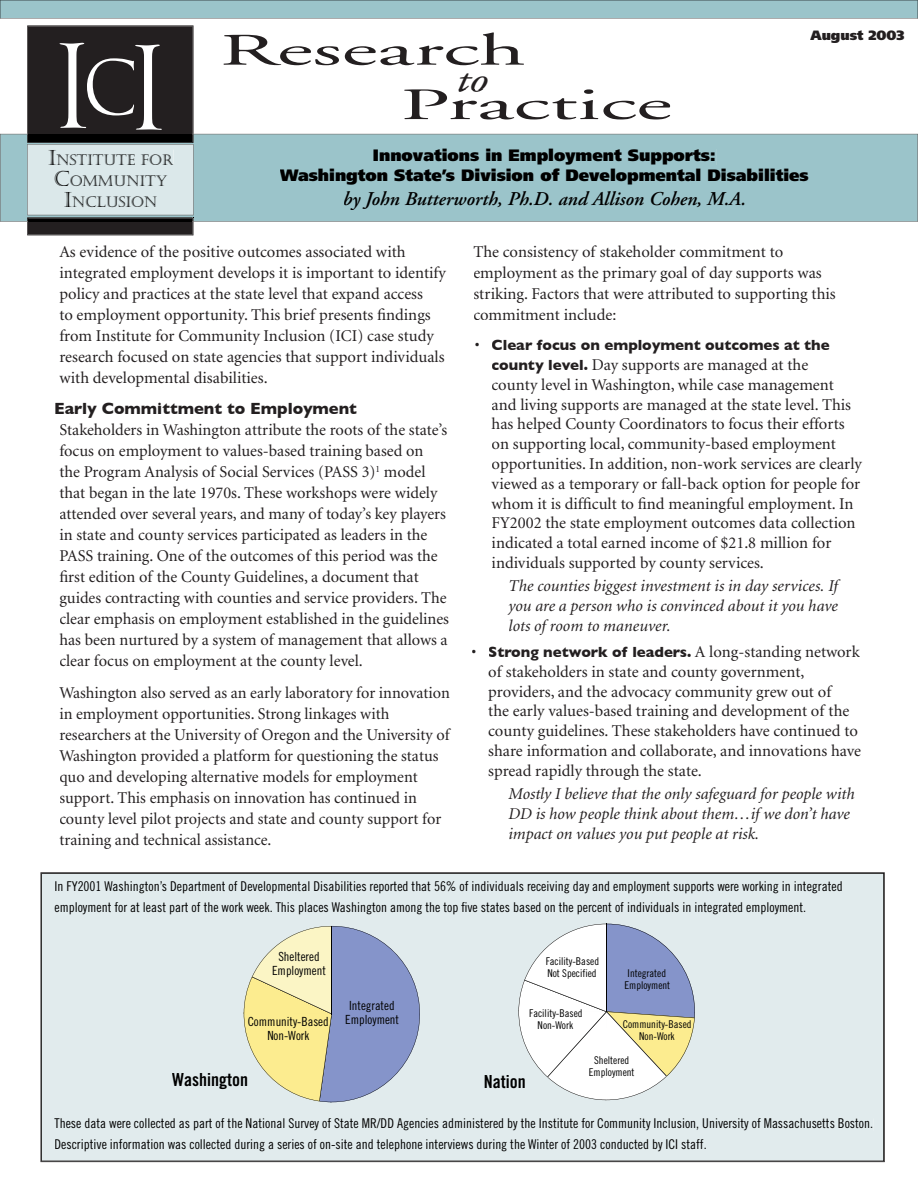
<style>
.page{position:relative;width:918px;height:1188px;background:#fff}
.page>*{position:absolute;margin:0;border:0;box-sizing:border-box;transform-origin:0 0}
.t1{font:120px "Goudy Trajan";color:#fff}
.t2{font:45px "Adobe Garamond";color:#231f20;scale:2 1}
.t3{font:italic 36px "Adobe Garamond";color:#231f20;scale:1.3 1}
.t4{font:italic 600 19.5px "Adobe Garamond";color:#000}
.t5{font:18px "Trade Gothic Bold Cond Twenty";color:#000}
.t6{font:16.5px/21px "Minion";color:#231f20}
.t7{font:italic 16.5px/19.8px "Minion";color:#231f20;text-align:justify}
.t8{font:900 16.5px/19.8px "Frutiger";color:#000;text-align:center}
.t9{font:700 16.5px "Gill Sans";color:#231f20}
.t10{font:700 15px "Gill Sans";color:#231f20}
.t11{font:14.7px/21px "Castellar";color:#000;text-align:center}
.t12{font:13.5px/21px "Trade Gothic Cond Eighteen";color:#000}
.t13{font:900 13.5px "Frutiger";color:#231f20}
.t14{font:12.6px/13.8px "Trade Gothic Cond Eighteen";color:#000;text-align:center}
.t15{font:10.65px/12px "Trade Gothic Cond Eighteen";color:#000;text-align:center}
.s1{font-size:78px}
.s2{font-size:21px}
.s3{font-family:"Minion";font-weight:400;font-size:16.5px}
.s4{font-family:"Gill Sans";font-weight:700;font-size:15px}
</style>
<div class="page">
<div style="left:41px;top:873px;width:843px;height:288px;background:#e1ebed"></div>
<svg style="left:243px;top:926px;width:177px;height:176px;background:#c2c6c0"></svg>
<hr style="left:331px;top:926px;width:1px;height:88px;background:#000">
<div style="left:0;top:134px;width:918px;height:87px;background:#9bc4ca"></div>
<svg style="left:27px;top:25px;width:167px;height:210px;background:#626466"></svg>
<hr style="left:459px;top:89px;width:29px;height:3px;background:#231f20">
<div style="left:374px;top:149px;width:342px;height:16px;background:#9bc4ca"></div>
<div style="left:280px;top:169px;width:528px;height:16px;background:#9bc4ca"></div>
<div style="left:344px;top:191px;width:400px;height:19px;background:#9bc4ca"></div>
<div style="left:55px;top:882px;width:788px;height:12px;background:#e1ebed"></div>
<div style="left:55px;top:903px;width:751px;height:12px;background:#e1ebed"></div>
<div style="left:55px;top:1118px;width:818px;height:13px;background:#e1ebed"></div>
<div style="left:55px;top:1139px;width:652px;height:13px;background:#e1ebed"></div>
<svg style="left:518px;top:924px;width:177px;height:177px"></svg>
<hr style="left:606px;top:924px;width:1px;height:88px;background:#000">
<div style="left:172px;top:1073px;width:75px;height:16px;background:#e1ebed"></div>
<div style="left:485px;top:1076px;width:40px;height:13px;background:#e1ebed"></div>
<svg style="left:0;top:0;width:918px;height:19px;background:#99bfc4"></svg>
<h1 class="t1" style="left:50px;top:20px;width:121px">I<span class="s1">c</span>I</h1>
<p class="t11" style="left:48px;top:149px;width:127px"><span class="s2">I</span>NSTITUTE FOR<br><span class="s2">C</span>OMMUNITY<br><span class="s2">I</span>NCLUSION</p>
<h2 class="t2" style="left:220px;top:26px;width:154px">Research</h2>
<h3 class="t3" style="left:456px;top:61px;width:26px">to</h3>
<h2 class="t2" style="left:401px;top:81px;width:137px">Practice</h2>
<p class="t13" style="left:810px;top:27px;width:95px">August 2003</p>
<p class="t8" style="left:280px;top:146px;width:530px">Innovations in Employment Supports:<br>Washington State’s Division of Developmental Disabilities</p>
<p class="t4" style="left:343px;top:188px;width:405px">by John Butterworth, Ph.D. and Allison Cohen, M.A.</p>
<p class="t6" style="left:59px;top:241px;width:388px">As evidence of the positive outcomes associated with integrated employment develops it is important to identify policy and practices at the state level that expand access<br>to employment opportunity. This brief presents findings from Institute for Community Inclusion (ICI) case study research focused on state agencies that support individuals with developmental disabilities.</p>
<p class="t9" style="left:54px;top:399px;width:305px">Early Committment to Employment</p>
<p class="t6" style="left:59px;top:420px;width:391px">Stakeholders in Washington attribute the roots of the state’s focus on employment to values-based training based on<br>the Program Analysis of Social Services (PASS 3)<sup>1</sup> model that began in the late 1970s. These workshops were widely attended over several years, and many of today’s key players in state and county services participated as leaders in the PASS training. One of the outcomes of this period was the first edition of the County Guidelines, a document that guides contracting with counties and service providers. The clear emphasis on employment established in the guidelines has been nurtured by a system of management that allows a clear focus on employment at the county level.</p>
<p class="t6" style="left:59px;top:683px;width:392px">Washington also served as an early laboratory for innovation in employment opportunities. Strong linkages with researchers at the University of Oregon and the University of Washington provided a platform for questioning the status quo and developing alternative models for employment support. This emphasis on innovation has continued in county level pilot projects and state and county support for training and technical assistance.</p>
<p class="t6" style="left:473px;top:241px;width:364px">The consistency of stakeholder commitment to employment as the primary goal of day supports was striking. Factors that were attributed to supporting this commitment include:</p>
<p class="t10" style="left:475px;top:336px;width:357px"><span class="s3">•</span> Clear focus on employment outcomes at the</p>
<p class="t6" style="left:492px;top:355px;width:372px;line-height:19.8px"><span class="s4">county level.</span> Day supports are managed at the<br>county level in Washington, while case management and living supports are managed at the state level. This has helped County Coordinators to focus their efforts on supporting local, community-based employment opportunities. In addition, non-work services are clearly viewed as a temporary or fall-back option for people for whom it is difficult to find meaningful employment. In FY2002 the state employment outcomes data collection indicated a total earned income of $21.8 million for individuals supported by county services.</p>
<p class="t7" style="left:508px;top:576px;width:331px">The counties biggest investment is in day services. If you are a person who is convinced about it you have lots of room to maneuver.</p>
<p class="t10" style="left:471px;top:643px;width:390px"><span class="s3">•</span> Strong network of leaders. <span class="s3">A long-standing network</span></p>
<p class="t6" style="left:488px;top:662px;width:374px;line-height:19.8px">of stakeholders in state and county government, providers, and the advocacy community grew out of<br>the early values-based training and development of the county guidelines. These stakeholders have continued to share information and collaborate, and innovations have spread rapidly through the state.</p>
<p class="t7" style="left:508px;top:784px;width:348px;text-align:left">Mostly I believe that the only safeguard for people with<br>DD is how people think about them…if we don’t have impact on values you put people at risk.</p>
<p class="t12" style="left:54px;top:876px;width:790px">In FY2001 Washington’s Department of Developmental Disabilities reported that 56% of individuals receiving day and employment supports were working in integrated employment for at least part of the work week. This places Washington among the top five states based on the percent of individuals in integrated employment.</p>
<p class="t14" style="left:272px;top:950px;width:55px">Sheltered<br>Employment</p>
<p class="t15" style="left:546px;top:955px;width:55px;text-align:left">Facility-Based<br>Not Specified</p>
<p class="t15" style="left:529px;top:1007px;width:55px">Facility-Based<br>Non-Work</p>
<p class="t15" style="left:589px;top:1054px;width:47px">Sheltered<br>Employment</p>
<p class="t15" style="left:625px;top:967px;width:47px;text-align:left">Integrated<br>Employment</p>
<p class="t14" style="left:349px;top:998px;width:47px">Integrated</p>
<p class="t14" style="left:248px;top:1015px;width:83px">Community-Based</p>
<p class="t14" style="left:345px;top:1012px;width:55px">Employment</p>
<p class="t14" style="left:267px;top:1029px;width:43px">Non-Work</p>
<p class="t15" style="left:623px;top:1019px;width:70px">Community-Based<br>Non-Work</p>
<p class="t5" style="left:172px;top:1069px;width:77px">Washington</p>
<p class="t5" style="left:484px;top:1071px;width:43px">Nation</p>
<p class="t12" style="left:54px;top:1113px;width:820px">These data were collected as part of the National Survey of State MR/DD Agencies administered by the Institute for Community Inclusion, University of Massachusetts Boston.<br>Descriptive information was collected during a series of on-site and telephone interviews during the Winter of 2003 conducted by ICI staff.</p>
</div>
